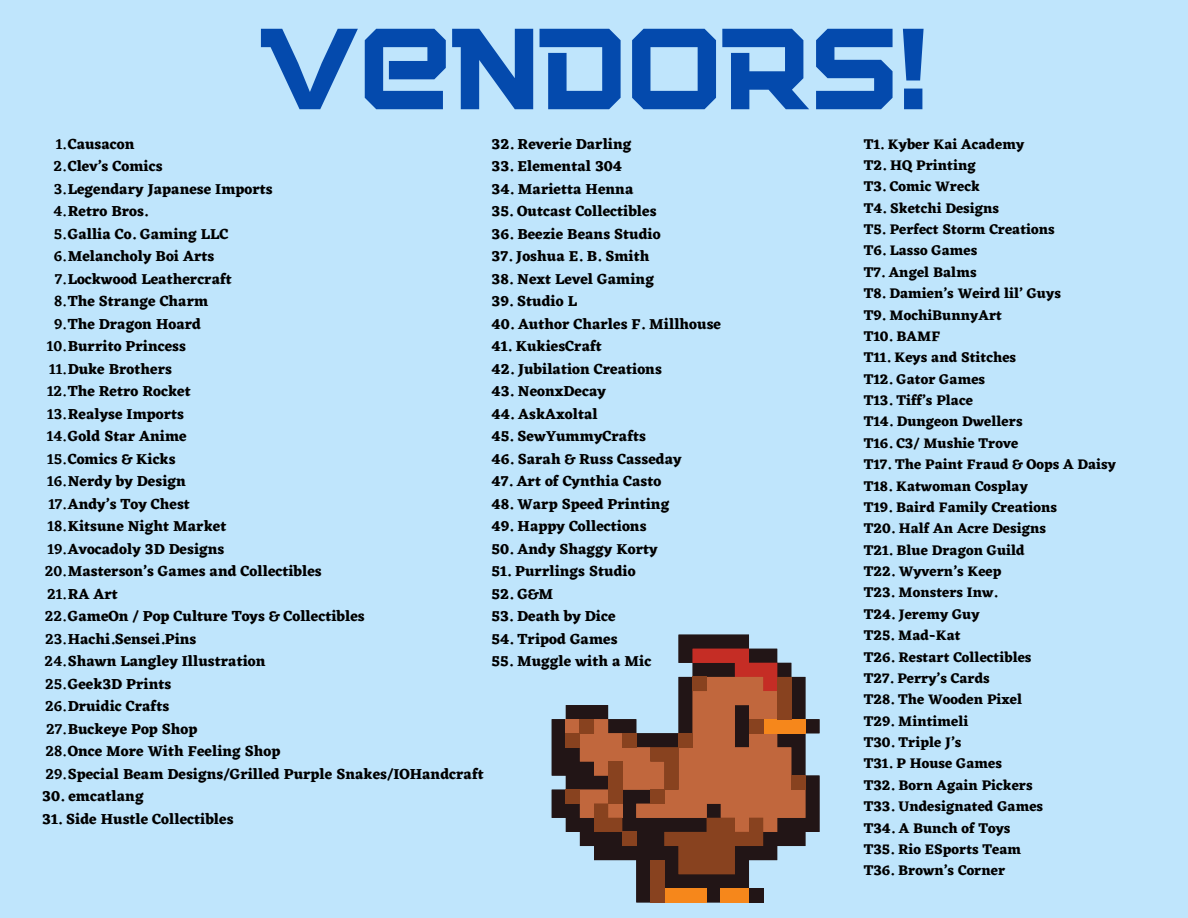
<style>
.page{position:relative;width:1188px;height:918px;background:#bfe5fc}
.page>*{position:absolute;margin:0;border:0;box-sizing:border-box;transform-origin:0 0}
.t1{font:115.05px "Squartiqa 4 F Light";color:#044aad}
.t2{font:700 15px "Eczar";color:#000}
.t3{font:700 14.4px/21.3px "Eczar";color:#000}
.s1{font-weight:600}
</style>
<div class="page">
<svg style="left:552px;top:635px;width:267px;height:267px"></svg>
<div style="left:566px;top:719px;width:14px;height:14px;background:#c1673d"></div>
<div style="left:721px;top:888px;width:28px;height:14px;background:#f6871b"></div>
<div style="left:664px;top:888px;width:43px;height:14px;background:#f6871b"></div>
<div style="left:566px;top:733px;width:14px;height:14px;background:#88421f"></div>
<div style="left:650px;top:860px;width:14px;height:42px;background:#88421f"></div>
<div style="left:566px;top:790px;width:14px;height:14px;background:#88421f"></div>
<svg style="left:580px;top:649px;width:225px;height:225px"></svg>
<div style="left:693px;top:677px;width:14px;height:14px;background:#88421f"></div>
<div style="left:749px;top:719px;width:14px;height:14px;background:#88421f"></div>
<div style="left:791px;top:776px;width:14px;height:14px;background:#88421f"></div>
<div style="left:749px;top:888px;width:14px;height:14px;background:#221516"></div>
<p class="t1" style="left:260px;top:11px;width:670px">VENDORS!</p>
<h1 class="t2" style="left:56px;top:135px;width:80px"><span class="s1">1.</span>Causacon</h1>
<p class="t2" style="left:54px;top:157px;width:110px"><span class="s1">2.</span>Clev’s Comics</p>
<p class="t2" style="left:54px;top:180px;width:221px"><span class="s1">3.</span>Legendary Japanese Imports</p>
<p class="t2" style="left:53px;top:202px;width:96px"><span class="s1">4.</span>Retro Bros.</p>
<p class="t2" style="left:54px;top:225px;width:176px"><span class="s1">5.</span>Gallia Co. Gaming LLC</p>
<p class="t2" style="left:54px;top:247px;width:162px"><span class="s1">6.</span>Melancholy Boi Arts</p>
<p class="t2" style="left:55px;top:270px;width:179px"><span class="s1">7.</span>Lockwood Leathercraft</p>
<p class="t2" style="left:54px;top:292px;width:156px"><span class="s1">8.</span>The Strange Charm</p>
<p class="t2" style="left:54px;top:315px;width:148px"><span class="s1">9.</span>The Dragon Hoard</p>
<p class="t2" style="left:47px;top:337px;width:141px"><span class="s1">10.</span>Burrito Princess</p>
<p class="t2" style="left:49px;top:360px;width:124px"><span class="s1">11.</span>Duke Brothers</p>
<p class="t2" style="left:47px;top:382px;width:145px"><span class="s1">12.</span>The Retro Rocket</p>
<p class="t2" style="left:47px;top:405px;width:138px"><span class="s1">13.</span>Realyse Imports</p>
<p class="t2" style="left:47px;top:427px;width:142px"><span class="s1">14.</span>Gold Star Anime</p>
<p class="t2" style="left:47px;top:450px;width:130px"><span class="s1">15.</span>Comics &amp; Kicks</p>
<p class="t2" style="left:47px;top:472px;width:140px"><span class="s1">16.</span>Nerdy by Design</p>
<p class="t2" style="left:48px;top:495px;width:143px"><span class="s1">17.</span>Andy’s Toy Chest</p>
<p class="t2" style="left:48px;top:517px;width:180px"><span class="s1">18.</span>Kitsune Night Market</p>
<p class="t2" style="left:48px;top:540px;width:178px"><span class="s1">19.</span>Avocadoly 3D Designs</p>
<p class="t2" style="left:45px;top:562px;width:279px"><span class="s1">20.</span>Masterson’s Games and Collectibles</p>
<p class="t2" style="left:47px;top:585px;width:72px"><span class="s1">21.</span>RA Art</p>
<p class="t2" style="left:45px;top:607px;width:321px"><span class="s1">22.</span>GameOn / Pop Culture Toys &amp; Collectibles</p>
<p class="t2" style="left:45px;top:630px;width:153px"><span class="s1">23.</span>Hachi.Sensei.Pins</p>
<p class="t2" style="left:45px;top:652px;width:222px"><span class="s1">24.</span>Shawn Langley Illustration</p>
<p class="t2" style="left:45px;top:675px;width:128px"><span class="s1">25.</span>Geek3D Prints</p>
<p class="t2" style="left:45px;top:697px;width:126px"><span class="s1">26.</span>Druidic Crafts</p>
<p class="t2" style="left:46px;top:720px;width:153px"><span class="s1">27.</span>Buckeye Pop Shop</p>
<p class="t2" style="left:45px;top:742px;width:237px"><span class="s1">28.</span>Once More With Feeling Shop</p>
<p class="t2" style="left:45px;top:765px;width:440px"><span class="s1">29.</span>Special Beam Designs/Grilled Purple Snakes/IOHandcraft</p>
<p class="t2" style="left:42px;top:787px;width:103px">30. emcatlang</p>
<p class="t2" style="left:42px;top:810px;width:193px">31. Side Hustle Collectibles</p>
<h2 class="t2" style="left:491px;top:135px;width:142px">32. Reverie Darling</h2>
<h2 class="t2" style="left:491px;top:157px;width:132px">33. Elemental 304</h2>
<h2 class="t2" style="left:491px;top:180px;width:143px">34. Marietta Henna</h2>
<h2 class="t2" style="left:491px;top:202px;width:167px">35. Outcast Collectibles</h2>
<h2 class="t2" style="left:491px;top:225px;width:171px">36. Beezie Beans Studio</h2>
<p class="t2" style="left:491px;top:247px;width:159px">37. Joshua E. B. Smith</p>
<h2 class="t2" style="left:491px;top:270px;width:164px">38. Next Level Gaming</h2>
<h2 class="t2" style="left:491px;top:292px;width:87px">39. Studio L</h2>
<h2 class="t2" style="left:491px;top:315px;width:231px">40. Author Charles F. Millhouse</h2>
<h2 class="t2" style="left:491px;top:337px;width:112px">41. KukiesCraft</h2>
<h2 class="t2" style="left:491px;top:360px;width:172px">42. Jubilation Creations</h2>
<h2 class="t2" style="left:491px;top:382px;width:116px">43. NeonxDecay</h2>
<h2 class="t2" style="left:491px;top:405px;width:108px">44. AskAxoltal</h2>
<h2 class="t2" style="left:491px;top:427px;width:156px">45. SewYummyCrafts</h2>
<h2 class="t2" style="left:491px;top:450px;width:192px">46. Sarah &amp; Russ Casseday</h2>
<p class="t2" style="left:491px;top:472px;width:171px">47. Art of Cynthia Casto</p>
<p class="t2" style="left:491px;top:495px;width:179px">48. Warp Speed Printing</p>
<p class="t2" style="left:491px;top:517px;width:157px">49. Happy Collections</p>
<p class="t2" style="left:491px;top:540px;width:168px">50. Andy Shaggy Korty</p>
<p class="t2" style="left:491px;top:562px;width:146px">51. Purrlings Studio</p>
<p class="t2" style="left:491px;top:585px;width:63px">52. G&amp;M</p>
<p class="t2" style="left:491px;top:607px;width:126px">53. Death by Dice</p>
<p class="t2" style="left:491px;top:630px;width:128px">54. Tripod Games</p>
<p class="t2" style="left:491px;top:652px;width:161px">55. Muggle with a Mic</p>
<h2 class="t3" style="left:864px;top:133px;width:254px">T1. Kyber Kai Academy<br>T2. HQ Printing<br>T3. Comic Wreck<br>T4. Sketchi Designs<br>T5. Perfect Storm Creations<br>T6. Lasso Games<br>T7. Angel Balms<br>T8. Damien’s Weird lil’ Guys<br>T9. MochiBunnyArt<br>T10. BAMF<br>T11. Keys and Stitches<br>T12. Gator Games<br>T13. Tiff’s Place<br>T14. Dungeon Dwellers<br>T16. C3/ Mushie Trove<br>T17. The Paint Fraud &amp; Oops A Daisy<br>T18. Katwoman Cosplay<br>T19. Baird Family Creations<br>T20. Half An Acre Designs<br>T21. Blue Dragon Guild<br>T22. Wyvern’s Keep<br>T23. Monsters Inw.<br>T24. Jeremy Guy<br>T25. Mad-Kat<br>T26. Restart Collectibles<br>T27. Perry’s Cards<br>T28. The Wooden Pixel<br>T29. Mintimeli<br>T30. Triple J’s<br>T31. P House Games<br>T32. Born Again Pickers<br>T33. Undesignated Games<br>T34. A Bunch of Toys<br>T35. Rio ESports Team<br>T36. Brown’s Corner</h2>
</div>
